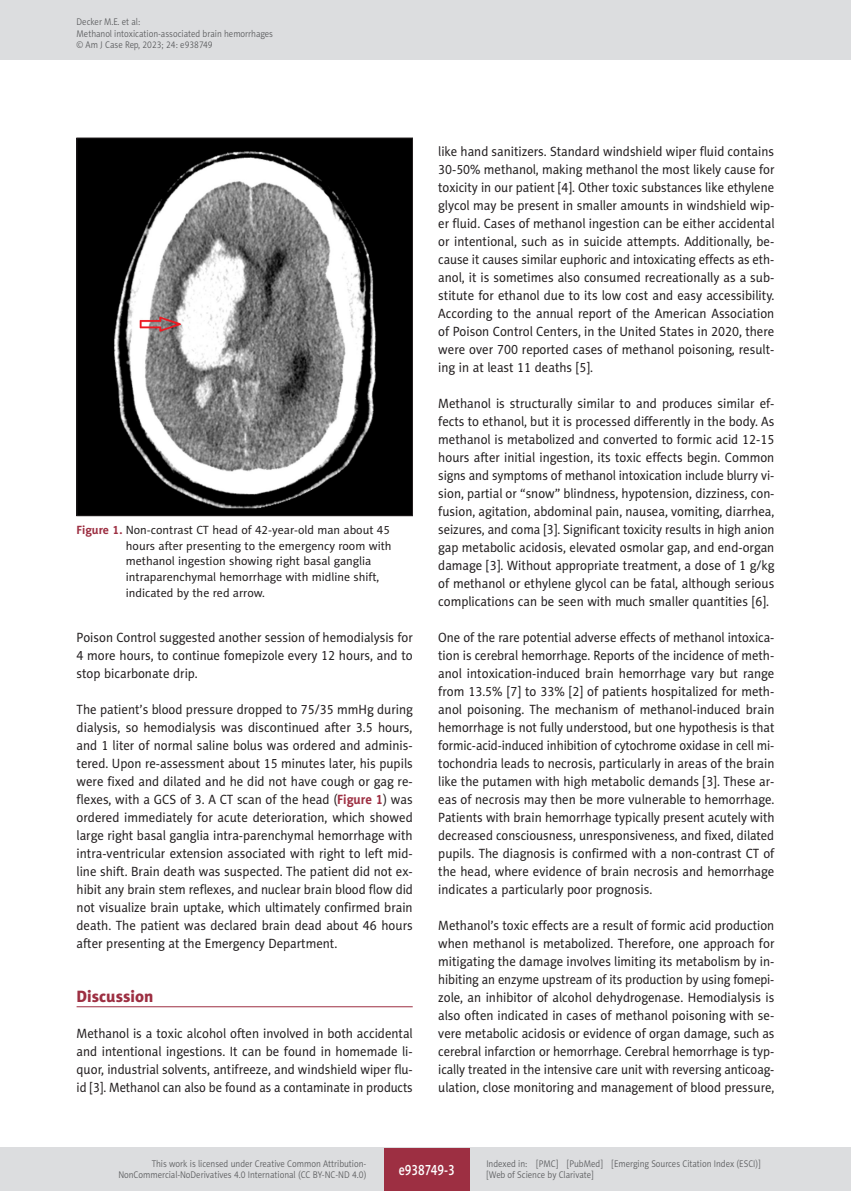
<style>
.page{position:relative;width:851px;height:1191px;background:#fff}
.page>*{position:absolute;margin:0;border:0;box-sizing:border-box;transform-origin:0 0}
.AJCR_Headline_1{font:16.5px "Naomi Sans EFN Heavy";color:#9d2f42}
.AJCR_e-PAGINA{font:15px "Naomi Sans EFN Medium";color:#fff;scale:.8 1}
.AJCR_Body{font:13.5px/18px "Naomi Sans EFN";color:#231f20;text-align:justify;scale:.95 1}
.AJCR_Body-2{font:13.5px/18px "Naomi Sans EFN";color:#231f20;text-align:justify;scale:.94 1}
.AJCR_Rycina_tytul{font:12px/15.8px "Naomi Sans EFN";color:#231f20}
.AJCR_pagina_zywa{font:9.75px/11.2px "Naomi Sans EFN Light";color:#57585a;scale:.9 1}
.AJCR_pagina_sygnatur{font:9.75px "Naomi Sans EFN Light";color:#57585a;scale:.9 1}
.s1{font-weight:700;color:#9d2f42}
</style>
<div class="page">
<hr style="left:77px;top:1006px;width:335px;height:1px;background:#9d2f42">
<img style="left:79px;top:140px;width:331px;height:374px">
<div style="left:77px;top:138px;width:335px;height:378px;border:1px solid #231f20"></div>
<div style="left:0;top:0;width:850px;height:60px;background:#dcdddf"></div>
<div style="left:0;top:1148px;width:850px;height:43px;background:#dcdddf"></div>
<div style="left:384px;top:1147px;width:85px;height:43px;background:#9d2f42"></div>
<p class="AJCR_pagina_zywa" style="left:77px;top:16px;width:220px">Decker M.E. et al:<br>Methanol intoxication-associated brain hemorrhages</p>
<p class="AJCR_pagina_sygnatur" style="left:77px;top:39px;width:153px">© Am J Case Rep, 2023; 24: e938749</p>
<p class="AJCR_Rycina_tytul" style="left:126px;top:522px;width:267px;text-indent:-49px"><span class="s1">Figure 1.</span> Non-contrast CT head of 42-year-old man about 45 hours after presenting to the emergency room with methanol ingestion showing right basal ganglia intraparenchymal hemorrhage with midline shift, indicated by the red arrow.</p>
<p class="AJCR_Body" style="left:77px;top:628px;width:355px">Poison Control suggested another session of hemodialysis for 4 more hours, to continue fomepizole every 12 hours, and to stop bicarbonate drip.</p>
<p class="AJCR_Body" style="left:77px;top:700px;width:355px">The patient’s blood pressure dropped to 75/35 mmHg during dialysis, so hemodialysis was discontinued after 3.5 hours, and 1 liter of normal saline bolus was ordered and adminis&shy;tered. Upon re-assessment about 15 minutes later, his pupils were fixed and dilated and he did not have cough or gag re&shy;flexes, with a GCS of 3. A CT scan of the head (<span class="s1">Figure 1</span>) was ordered immediately for acute deterioration, which showed large right basal ganglia intra-parenchymal hemorrhage with intra-ventricular extension associated with right to left mid&shy;line shift. Brain death was suspected. The patient did not ex&shy;hibit any brain stem reflexes, and nuclear brain blood flow did not visualize brain uptake, which ultimately confirmed brain death. The patient was declared brain dead about 46 hours after presenting at the Emergency Department.</p>
<p class="AJCR_Headline_1" style="left:77px;top:986px;width:78px">Discussion</p>
<p class="AJCR_Body" style="left:77px;top:1024px;width:355px">Methanol is a toxic alcohol often involved in both accidental and intentional ingestions. It can be found in homemade li&shy;quor, industrial solvents, antifreeze, and windshield wiper flu&shy;id [3]. Methanol can also be found as a contaminate in products</p>
<p class="AJCR_Body" style="left:438px;top:142px;width:355px">like hand sanitizers. Standard windshield wiper fluid contains 30-50% methanol, making methanol the most likely cause for toxicity in our patient [4]. Other toxic substances like ethylene glycol may be present in smaller amounts in windshield wip&shy;er fluid. Cases of methanol ingestion can be either accidental or intentional, such as in suicide attempts. Additionally, be&shy;cause it causes similar euphoric and intoxicating effects as eth&shy;anol, it is sometimes also consumed recreationally as a sub&shy;stitute for ethanol due to its low cost and easy accessibility.<br>According to the annual report of the American Association of Poison Control Centers, in the United States in 2020, there were over 700 reported cases of methanol poisoning, result&shy;ing in at least 11 deaths [5].</p>
<p class="AJCR_Body" style="left:438px;top:394px;width:355px">Methanol is structurally similar to and produces similar ef&shy;fects to ethanol, but it is processed differently in the body. As methanol is metabolized and converted to formic acid 12-15 hours after initial ingestion, its toxic effects begin. Common signs and symptoms of methanol intoxication include blurry vi&shy;sion, partial or “snow” blindness, hypotension, dizziness, con&shy;fusion, agitation, abdominal pain, nausea, vomiting, diarrhea, seizures, and coma [3]. Significant toxicity results in high anion gap metabolic acidosis, elevated osmolar gap, and end-organ damage [3]. Without appropriate treatment, a dose of 1 g/kg of methanol or ethylene glycol can be fatal, although serious complications can be seen with much smaller quantities [6].</p>
<p class="AJCR_Body-2" style="left:438px;top:628px;width:359px">One of the rare potential adverse effects of methanol intoxica&shy;tion is cerebral hemorrhage. Reports of the incidence of meth&shy;anol intoxication-induced brain hemorrhage vary but range from 13.5% [7] to 33% [2] of patients hospitalized for meth&shy;anol poisoning. The mechanism of methanol-induced brain hemorrhage is not fully understood, but one hypothesis is that formic-acid-induced inhibition of cytochrome oxidase in cell mi&shy;tochondria leads to necrosis, particularly in areas of the brain like the putamen with high metabolic demands [3]. These ar&shy;eas of necrosis may then be more vulnerable to hemorrhage.<br>Patients with brain hemorrhage typically present acutely with decreased consciousness, unresponsiveness, and fixed, dilated pupils. The diagnosis is confirmed with a non-contrast CT of the head, where evidence of brain necrosis and hemorrhage indicates a particularly poor prognosis.</p>
<p class="AJCR_Body" style="left:438px;top:916px;width:355px">Methanol’s toxic effects are a result of formic acid production when methanol is metabolized. Therefore, one approach for mitigating the damage involves limiting its metabolism by in&shy;hibiting an enzyme upstream of its production by using fomepi&shy;zole, an inhibitor of alcohol dehydrogenase. Hemodialysis is also often indicated in cases of methanol poisoning with se&shy;vere metabolic acidosis or evidence of organ damage, such as cerebral infarction or hemorrhage. Cerebral hemorrhage is typ&shy;ically treated in the intensive care unit with reversing anticoag&shy;ulation, close monitoring and management of blood pressure,</p>
<p class="AJCR_pagina_zywa" style="left:118px;top:1158px;width:277px;text-align:right">This work is licensed under Creative Common Attribution-<br>NonCommercial-NoDerivatives 4.0 International (CC BY-NC-ND 4.0)</p>
<p class="AJCR_e-PAGINA" style="left:398px;top:1160px;width:71px">e938749-3</p>
<p class="AJCR_pagina_zywa" style="left:486px;top:1158px;width:306px">Indexed in: [PMC] [PubMed] [Emerging Sources Citation Index (ESCI)] [Web of Science by Clarivate]</p>
</div>
